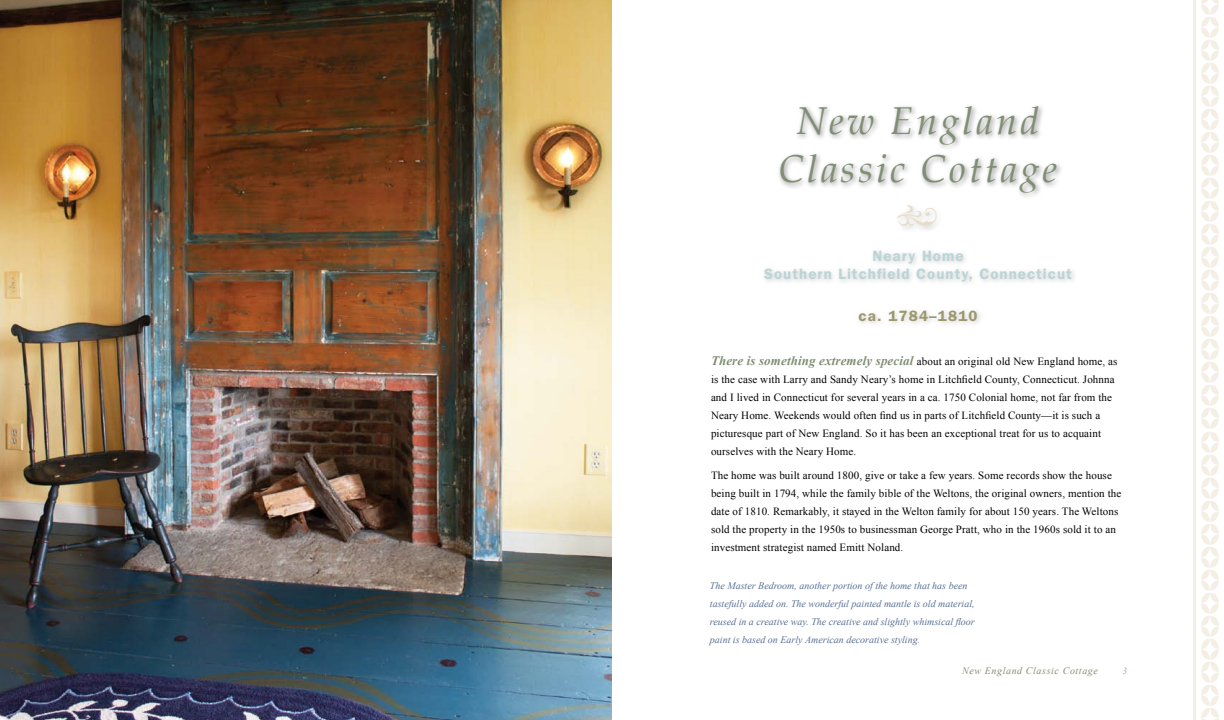
<style>
.page{position:relative;width:1224px;height:720px;background:#fff}
.page>*{position:absolute;margin:0;border:0;box-sizing:border-box;transform-origin:0 0}
.t1{font:italic 38px/48px "Palatino";letter-spacing:.08em;color:#808e74;text-align:center}
.t2{font:600 15px/18px "Franklin Gothic";letter-spacing:.07em;color:#bbd4d5;text-align:center}
.t3{font:600 15px "Franklin Gothic";letter-spacing:.08em;color:#9c976c}
.t4{font:11px/18px "Times New Roman";letter-spacing:.01em;color:#000}
.t5{font:italic 10px/18px "Times New Roman";color:#586f93}
.t6{font:italic 10px "Times New Roman";letter-spacing:.06em;color:#808e74}
.t7{font:italic 9.5px "Times New Roman";color:#9eacc9}
.s1{font-weight:700;font-style:italic;font-size:13px;color:#808e74}
</style>
<div class="page">
<hr style="left:1193px;top:0;width:3px;height:720px;background:#f4eee5">
<div style="left:776px;top:103px;width:287px;height:96px;background:#000;opacity:.45"></div>
<div style="left:894px;top:202px;width:50px;height:31px;background:#000;opacity:.2"></div>
<div style="left:855px;top:307px;width:129px;height:21px;background:#000;opacity:.2"></div>
<div style="left:761px;top:247px;width:317px;height:41px;background:#000;opacity:.2"></div>
<img style="left:0;top:0;width:612px;height:720px">
<svg style="left:897px;top:205px;width:40px;height:21px"></svg>
<h1 class="t1" style="left:779px;top:98px;width:280px">New England<br>Classic Cottage</h1>
<h2 class="t2" style="left:764px;top:247px;width:309px">Neary Home<br>Southern Litchfield County, Connecticut</h2>
<h2 class="t3" style="left:858px;top:307px;width:121px">ca. 1784–1810</h2>
<p class="t4" style="left:711px;top:352px;width:408px"><span class="s1">There is something extremely special</span> about an original old New England home, as is the case with Larry and Sandy Neary’s home in Litchfield County, Connecticut. Johnna and I lived in Connecticut for several years in a ca. 1750 Colonial home, not far from the Neary Home. Weekends would often find us in parts of Litchfield County—it is such a picturesque part of New England. So it has been an exceptional treat for us to acquaint ourselves with the Neary Home.</p>
<p class="t4" style="left:711px;top:466px;width:412px">The home was built around 1800, give or take a few years. Some records show the house being built in 1794, while the family bible of the Weltons, the original owners, mention the date of 1810. Remarkably, it stayed in the Welton family for about 150 years. The Weltons sold the property in the 1950s to businessman George Pratt, who in the 1960s sold it to an investment strategist named Emitt Noland.</p>
<p class="t5" style="left:710px;top:577px;width:266px">The Master Bedroom, another portion of the home that has been tastefully added on. The wonderful painted mantle is old material, reused in a creative way. The creative and slightly whimsical floor paint is based on Early American decorative styling.</p>
<p class="t6" style="left:962px;top:663px;width:137px">New England Classic Cottage</p>
<p class="t7" style="left:1123px;top:664px;width:6px">3</p>
</div>
